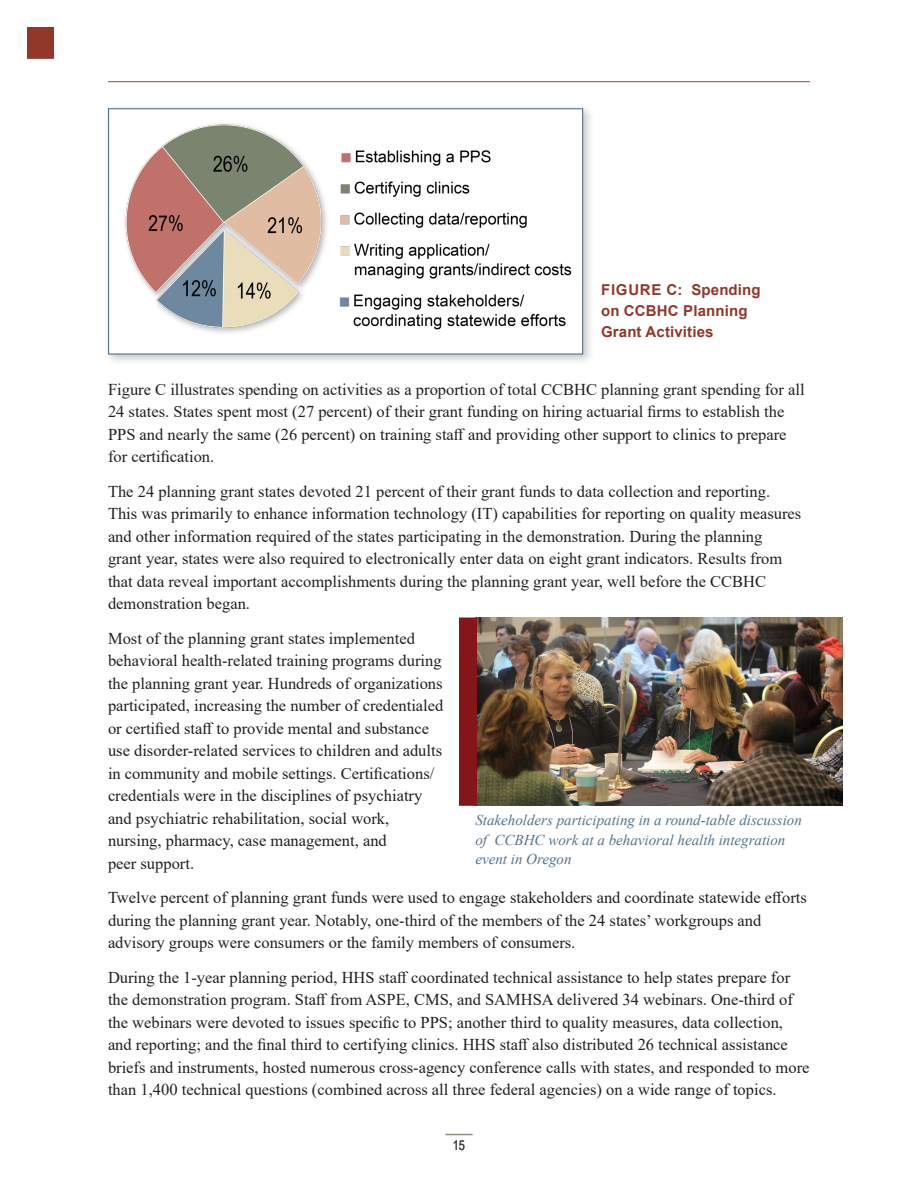
<style>
.page{position:relative;width:918px;height:1188px;background:#fff}
.page>*{position:absolute;margin:0;border:0;box-sizing:border-box;transform-origin:0 0}
.t1{font:16.5px/22.5px "Times New Roman";color:#231f20}
.t2{font:italic 15px/19.5px "Times New Roman";color:#53738d}
.t3{font:700 15px/21px "Arial";letter-spacing:.01em;color:#92372a}
.t4{font:13.5px "Arial Narrow";color:#3e3e3f}
</style>
<div class="page">
<svg style="left:446px;top:1134px;width:26px;height:1px"></svg>
<hr style="left:108px;top:81px;width:702px;height:1px;background:#b46c3a">
<div style="left:27px;top:27px;width:27px;height:31px;background:#92372a"></div>
<div style="left:103px;top:103px;width:491px;height:263px;background:#231f20;opacity:.25"></div>
<div style="left:109px;top:109px;width:474px;height:245px;background:#fff"></div>
<img style="left:125px;top:124px;width:446px;height:209px">
<div style="left:108px;top:108px;width:475px;height:247px;border:1px solid #53738d"></div>
<img style="left:477px;top:618px;width:365px;height:188px">
<div style="left:459px;top:618px;width:18px;height:188px;background:#841519"></div>
<p class="t3" style="left:601px;top:280px;width:161px">FIGURE C: Spending on CCBHC Planning<br>Grant Activities</p>
<p class="t1" style="left:108px;top:377px;width:698px">Figure C illustrates spending on activities as a proportion of total CCBHC planning grant spending for all 24 states. States spent most (27 percent) of their grant funding on hiring actuarial firms to establish the PPS and nearly the same (26 percent) on training staff and providing other support to clinics to prepare for certification.</p>
<p class="t1" style="left:108px;top:479px;width:695px">The 24 planning grant states devoted 21 percent of their grant funds to data collection and reporting.<br>This was primarily to enhance information technology (IT) capabilities for reporting on quality measures and other information required of the states participating in the demonstration. During the planning<br>grant year, states were also required to electronically enter data on eight grant indicators. Results from that data reveal important accomplishments during the planning grant year, well before the CCBHC demonstration began.</p>
<p class="t1" style="left:108px;top:626px;width:337px">Most of the planning grant states implemented behavioral health-related training programs during the planning grant year. Hundreds of organizations participated, increasing the number of credentialed or certified staff to provide mental and substance use disorder-related services to children and adults in community and mobile settings. Certifications/ credentials were in the disciplines of psychiatry and psychiatric rehabilitation, social work, nursing, pharmacy, case management, and<br>peer support.</p>
<p class="t2" style="left:475px;top:810px;width:328px">Stakeholders participating in a round-table discussion of CCBHC work at a behavioral health integration event in Oregon</p>
<p class="t1" style="left:108px;top:886px;width:700px">Twelve percent of planning grant funds were used to engage stakeholders and coordinate statewide efforts during the planning grant year. Notably, one-third of the members of the 24 states’ workgroups and advisory groups were consumers or the family members of consumers.</p>
<p class="t1" style="left:108px;top:965px;width:703px">During the 1-year planning period, HHS staff coordinated technical assistance to help states prepare for the demonstration program. Staff from ASPE, CMS, and SAMHSA delivered 34 webinars. One-third of the webinars were devoted to issues specific to PPS; another third to quality measures, data collection, and reporting; and the final third to certifying clinics. HHS staff also distributed 26 technical assistance briefs and instruments, hosted numerous cross-agency conference calls with states, and responded to more than 1,400 technical questions (combined across all three federal agencies) on a wide range of topics.</p>
<p class="t4" style="left:453px;top:1136px;width:14px">15</p>
</div>
